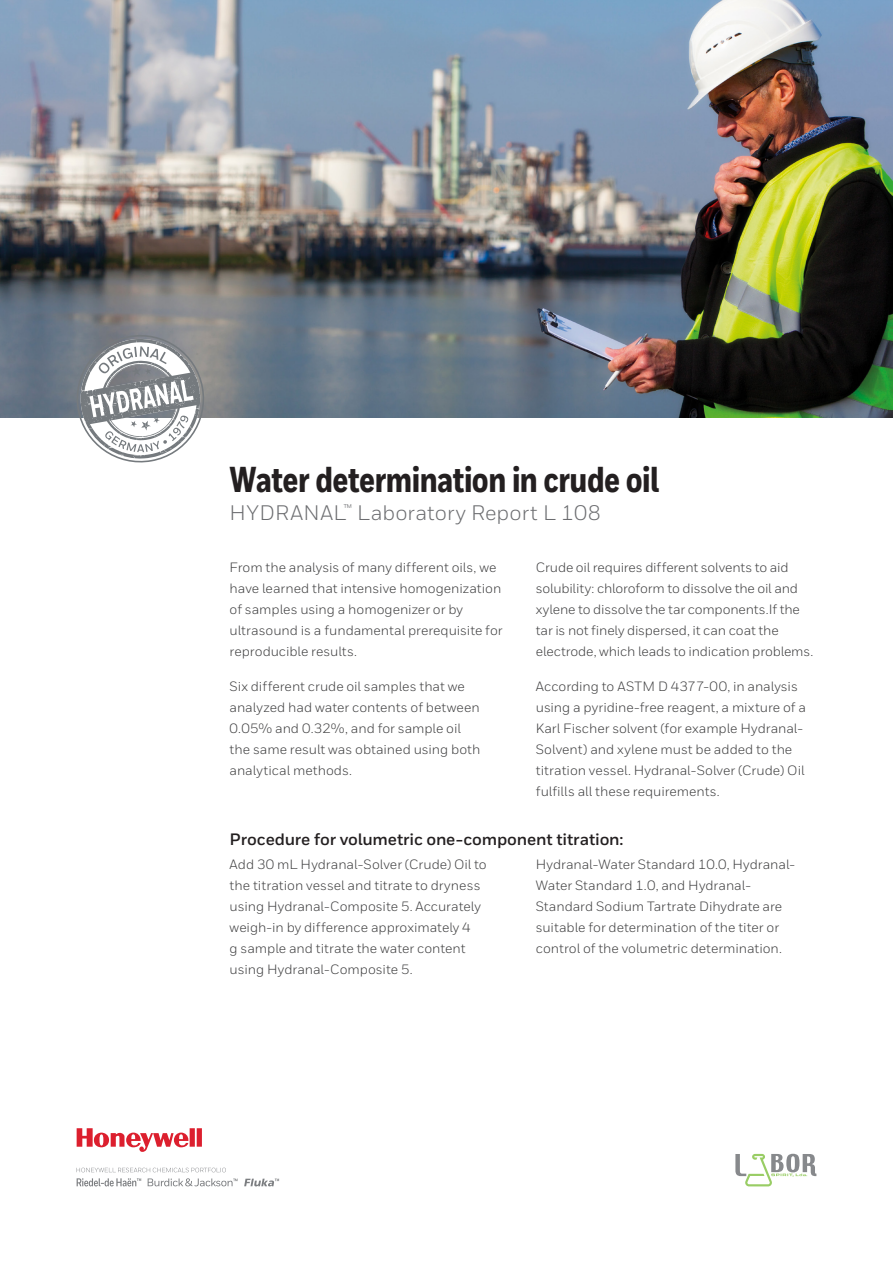
<style>
.page{position:relative;width:893px;height:1263px;background:#fff}
.page>*{position:absolute;margin:0;border:0;box-sizing:border-box;transform-origin:0 0}
.t1{font:800 36px "Honeywell Cond";letter-spacing:-.015em;color:#231f20}
.t2{font:21px "Honeywell Sans";letter-spacing:.01em;color:#6c6d70}
.t3{font:700 16.5px "Honeywell Sans";letter-spacing:-.01em;color:#231f20}
.t4{font:13.5px/21px "Honeywell Sans";color:#3e3e3f}
</style>
<div class="page">
<img style="left:0;top:0;width:893px;height:417px">
<svg style="left:735px;top:1154px;width:81px;height:32px"></svg>
<svg style="left:77px;top:1128px;width:125px;height:24px"></svg>
<svg style="left:77px;top:1168px;width:202px;height:18px"></svg>
<svg style="left:71px;top:329px;width:137px;height:134px"></svg>
<h1 class="t1" style="left:230px;top:458px;width:431px">Water determination in crude oil</h1>
<h2 class="t2" style="left:230px;top:500px;width:373px">HYDRANAL<sup>™</sup> Laboratory Report L 108</h2>
<p class="t4" style="left:230px;top:557px;width:274px">From the analysis of many different oils, we have learned that intensive homogenization of samples using a homogenizer or by ultrasound is a fundamental prerequisite for reproducible results.</p>
<p class="t4" style="left:230px;top:676px;width:252px">Six different crude oil samples that we analyzed had water contents of between 0.05% and 0.32%, and for sample oil the same result was obtained using both analytical methods.</p>
<p class="t4" style="left:536px;top:557px;width:279px">Crude oil requires different solvents to aid solubility: chloroform to dissolve the oil and xylene to dissolve the tar components.If the tar is not finely dispersed, it can coat the electrode, which leads to indication problems.</p>
<p class="t4" style="left:536px;top:676px;width:272px">According to ASTM D 4377-00, in analysis using a pyridine-free reagent, a mixture of a Karl Fischer solvent (for example Hydranal-Solvent) and xylene must be added to the titration vessel. Hydranal-Solver (Crude) Oil fulfills all these requirements.</p>
<p class="t3" style="left:230px;top:830px;width:395px">Procedure for volumetric one-component titration:</p>
<p class="t4" style="left:230px;top:854px;width:259px">Add 30 mL Hydranal-Solver (Crude) Oil to the titration vessel and titrate to dryness using Hydranal-Composite 5. Accurately weigh-in by difference approximately 4<br>g sample and titrate the water content using Hydranal-Composite 5.</p>
<p class="t4" style="left:536px;top:854px;width:261px">Hydranal-Water Standard 10.0, Hydranal-Water Standard 1.0, and Hydranal-Standard Sodium Tartrate Dihydrate are suitable for determination of the titer or control of the volumetric determination.</p>
</div>
